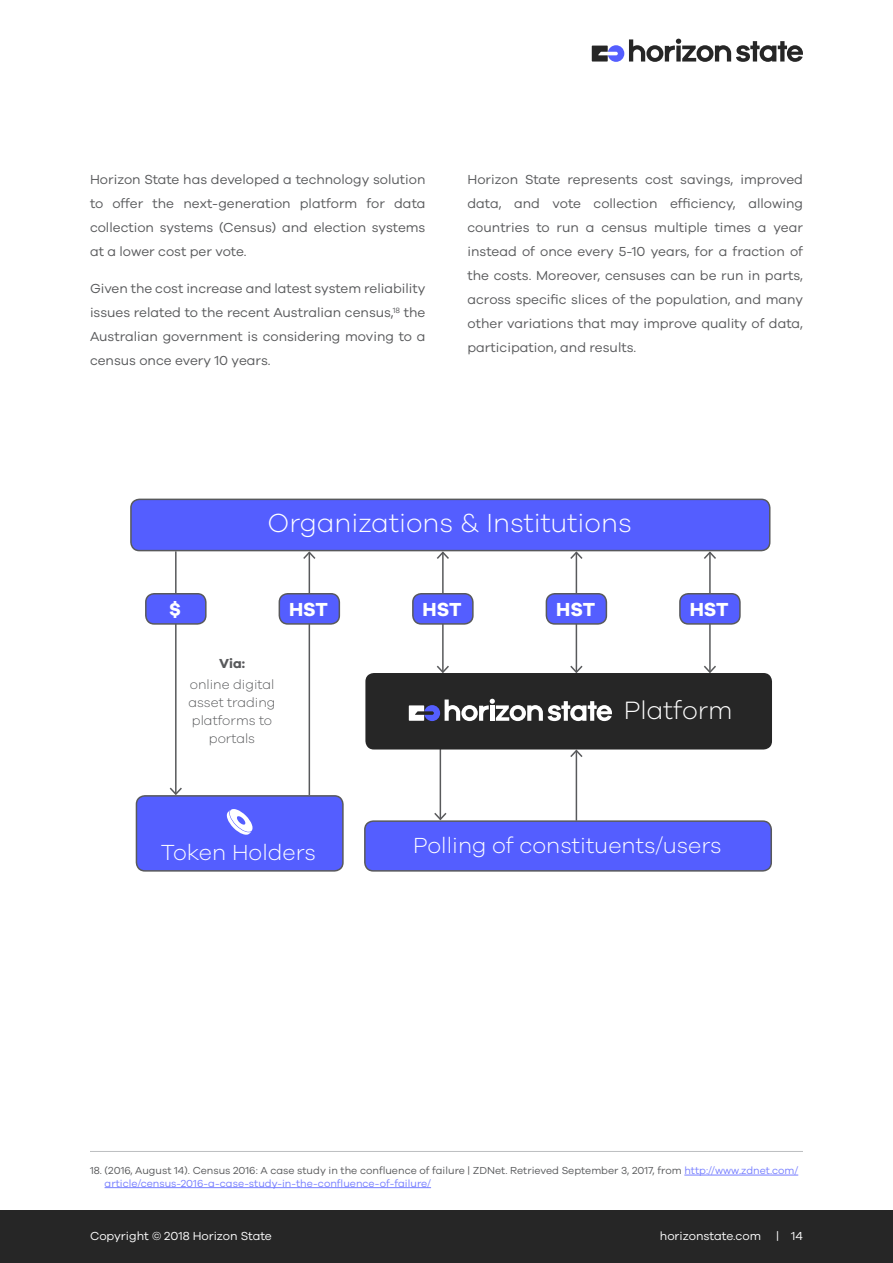
<style>
.page{position:relative;width:893px;height:1263px;background:#fff}
.page>*{position:absolute;margin:0;border:0;box-sizing:border-box;transform-origin:0 0}
.t1{font:300 27px "Galano Grotesque";color:#fff}
.t2{font:300 25.8px "Galano Grotesque";color:#fff}
.t3{font:300 22.5px "Galano Grotesque";color:#fff}
.Lead_in{font:700 19.5px "Galano Grotesque";letter-spacing:-.01em;color:#fff}
.Body{font:13.5px/24px "Galano Grotesque";color:#58595b;text-align:justify}
.t4{font:300 13.5px/18px "Galano Grotesque";color:#58595b;text-align:center}
.t5{font:700 13.5px "Galano Grotesque";color:#58595b}
.t6{font:12px "Galano Grotesque";color:#fff}
.Body-2{font:10.5px/12.6px "Galano Grotesque";color:#58595b}
.s1{color:#767eff}
</style>
<div class="page">
<div style="left:0;top:1210px;width:893px;height:53px;background:#262626"></div>
<svg style="left:592px;top:39px;width:211px;height:23px"></svg>
<hr style="left:684px;top:1175px;width:114px;height:1px;background:#767eff">
<hr style="left:105px;top:1187px;width:326px;height:1px;background:#767eff">
<hr style="left:90px;top:1151px;width:713px;height:1px;background:#bcbec0">
<div style="left:131px;top:499px;width:639px;height:52px;background:#545eff;border-radius:9px"></div>
<div style="left:130px;top:499px;width:640px;height:52px;border:2px solid #58595b;border-radius:9px"></div>
<div style="left:136px;top:796px;width:207px;height:75px;background:#545eff;border-radius:9px"></div>
<div style="left:136px;top:795px;width:208px;height:77px;border:2px solid #58595b;border-radius:9px"></div>
<div style="left:365px;top:821px;width:406px;height:50px;background:#545eff;border-radius:9px"></div>
<div style="left:364px;top:820px;width:408px;height:52px;border:2px solid #58595b;border-radius:9px"></div>
<hr style="left:440px;top:749px;width:1px;height:70px;background:#58595b">
<svg style="left:433px;top:811px;width:15px;height:10px"></svg>
<hr style="left:576px;top:751px;width:1px;height:70px;background:#58595b">
<svg style="left:569px;top:749px;width:15px;height:10px"></svg>
<hr style="left:309px;top:552px;width:1px;height:243px;background:#58595b">
<svg style="left:302px;top:550px;width:15px;height:11px"></svg>
<div style="left:279px;top:594px;width:60px;height:30px;background:#545eff;border-radius:9px"></div>
<div style="left:279px;top:593px;width:61px;height:32px;border:2px solid #58595b;border-radius:9px"></div>
<hr style="left:442px;top:552px;width:2px;height:120px;background:#58595b">
<svg style="left:435px;top:550px;width:16px;height:11px"></svg>
<svg style="left:436px;top:664px;width:13px;height:9px"></svg>
<div style="left:413px;top:594px;width:60px;height:30px;background:#545eff;border-radius:9px"></div>
<div style="left:412px;top:593px;width:62px;height:32px;border:2px solid #58595b;border-radius:9px"></div>
<hr style="left:576px;top:552px;width:1px;height:120px;background:#58595b">
<svg style="left:569px;top:550px;width:15px;height:11px"></svg>
<svg style="left:570px;top:664px;width:13px;height:9px"></svg>
<div style="left:546px;top:594px;width:60px;height:30px;background:#545eff;border-radius:9px"></div>
<div style="left:546px;top:593px;width:61px;height:32px;border:2px solid #58595b;border-radius:9px"></div>
<hr style="left:709px;top:552px;width:2px;height:120px;background:#58595b">
<svg style="left:702px;top:550px;width:16px;height:11px"></svg>
<svg style="left:704px;top:664px;width:12px;height:9px"></svg>
<div style="left:680px;top:594px;width:60px;height:30px;background:#545eff;border-radius:9px"></div>
<div style="left:679px;top:593px;width:62px;height:32px;border:2px solid #58595b;border-radius:9px"></div>
<svg style="left:226px;top:809px;width:27px;height:26px"></svg>
<div style="left:365px;top:673px;width:407px;height:76px;background:#262626;border-radius:9px"></div>
<hr style="left:175px;top:551px;width:2px;height:243px;background:#58595b">
<svg style="left:168px;top:786px;width:16px;height:10px"></svg>
<div style="left:146px;top:594px;width:60px;height:30px;background:#545eff;border-radius:9px"></div>
<div style="left:145px;top:593px;width:62px;height:32px;border:2px solid #58595b;border-radius:9px"></div>
<svg style="left:409px;top:699px;width:203px;height:22px"></svg>
<p class="Body" style="left:90px;top:167px;width:337px">Horizon State has developed a technology solution to offer the next-generation platform for data collection systems (Census) and election systems at a lower cost per vote.</p>
<p class="Body" style="left:90px;top:276px;width:337px">Given the cost increase and latest system reliability issues related to the recent Australian census,<sup>18</sup> the Australian government is considering moving to a census once every 10 years.</p>
<p class="Body" style="left:467px;top:167px;width:337px">Horizon State represents cost savings, improved data, and vote collection efficiency, allowing countries to run a census multiple times a year instead of once every 5-10 years, for a fraction of the costs. Moreover, censuses can be run in parts, across specific slices of the population, and many other variations that may improve quality of data, participation, and results.</p>
<p class="t1" style="left:268px;top:507px;width:366px">Organizations &amp; Institutions</p>
<p class="Lead_in" style="left:169px;top:597px;width:13px">$</p>
<p class="Lead_in" style="left:289px;top:597px;width:40px">HST</p>
<p class="Lead_in" style="left:423px;top:597px;width:40px">HST</p>
<p class="Lead_in" style="left:556px;top:597px;width:40px">HST</p>
<p class="Lead_in" style="left:690px;top:597px;width:40px">HST</p>
<p class="t5" style="left:219px;top:655px;width:27px">Via:</p>
<p class="t4" style="left:189px;top:675px;width:88px">online digital asset trading platforms to portals</p>
<p class="t2" style="left:624px;top:695px;width:110px">Platform</p>
<p class="t3" style="left:161px;top:838px;width:157px">Token Holders</p>
<p class="t3" style="left:413px;top:832px;width:310px">Polling of constituents/users</p>
<p class="Body-2" style="left:105px;top:1164px;width:695px;text-indent:-15px">18. (2016, August 14). Census 2016: A case study in the confluence of failure | ZDNet. Retrieved September 3, 2017, from <span class="s1">http://www.zdnet.com/ article/census-2016-a-case-study-in-the-confluence-of-failure/</span></p>
<p class="t6" style="left:90px;top:1229px;width:183px">Copyright © 2018 Horizon State</p>
<p class="t6" style="left:660px;top:1229px;width:103px">horizonstate.com</p>
<p class="t6" style="left:776px;top:1229px;width:28px">| 14</p>
</div>
